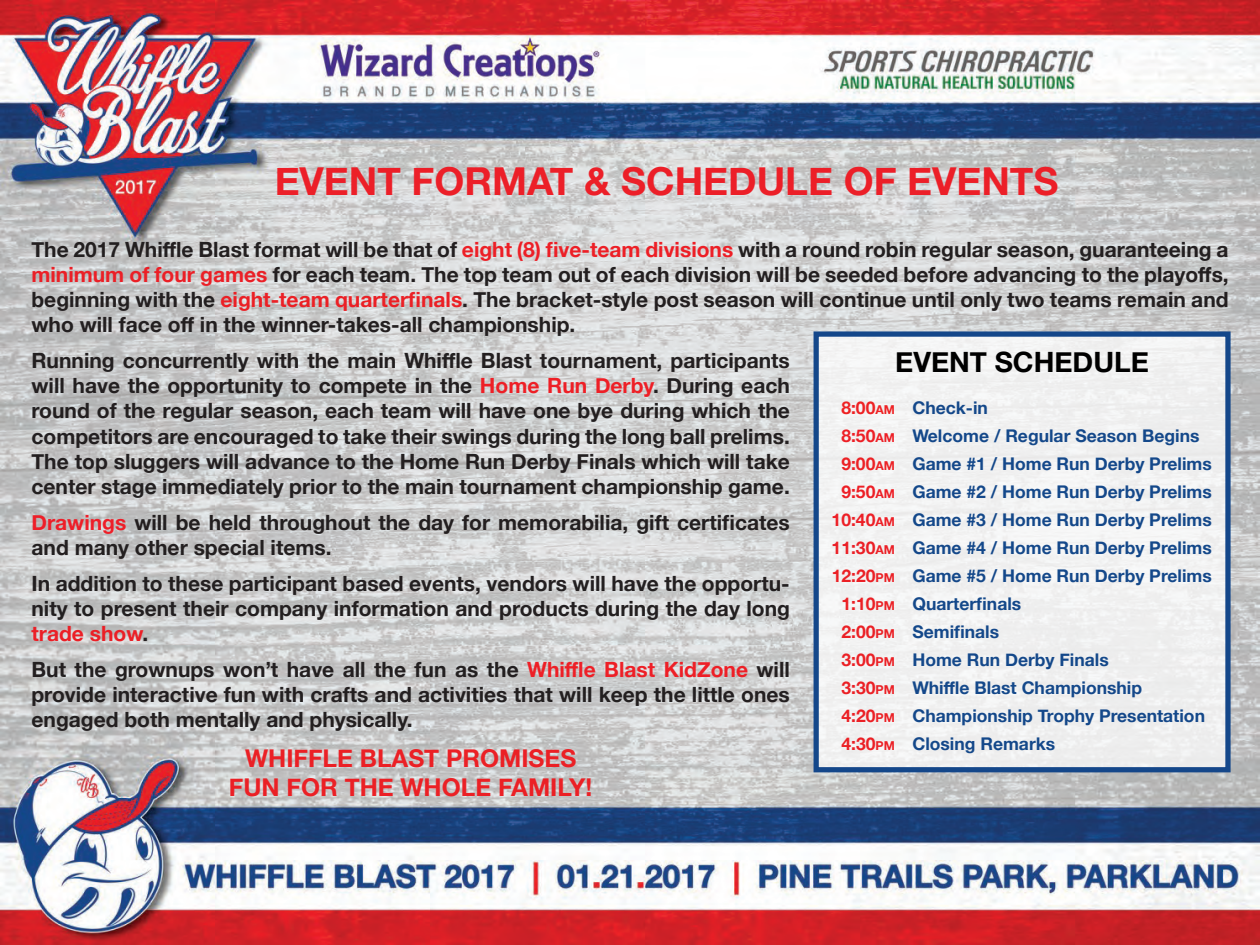
<style>
.page{position:relative;width:1260px;height:945px;background:#fff}
.page>*{position:absolute;margin:0;border:0;box-sizing:border-box;transform-origin:0 0}
.t1{font:700 38.5px "Helvetica Neue";color:#ec1f28}
.t2{font:700 28px "Helvetica Neue";color:#000}
.t3{font:700 24.5px/29.4px "Helvetica Neue";color:#eb2025;text-align:center}
.t4{font:700 21px/25.2px "Helvetica Neue";color:#231f20;text-align:justify}
.t5{font:700 17.5px "Helvetica Neue";color:#14488a}
.s1{color:#ed1f26}
.s2{color:#eb1f26}
.s3{color:#eb2025}
.s4{color:#ee1f26}
.s5{color:#ee1e28}
.s6{color:#ee2123}
.s7{font-size:12.25px;color:#ee2123}
.s8{font-size:12.25px;color:#ed1f26}
.s9{color:#ec2125}
.s10{font-size:12.25px;color:#ec2125}
.s11{font-size:12.25px;color:#eb1f26}
.s12{font-size:12.25px;color:#eb2025}
</style>
<div class="page">
<img style="left:0;top:0;width:1260px;height:945px">
<div style="left:816px;top:334px;width:412px;height:436px;background:#f1f1f1"></div>
<div style="left:814px;top:331px;width:417px;height:441px;border:5px solid #14478a"></div>
<h1 class="t1" style="left:275px;top:151px;width:785px">EVENT FORMAT &amp; SCHEDULE OF EVENTS</h1>
<p class="t4" style="left:32px;top:237px;width:1199px">The 2017 Whiffle Blast format will be that of <span class="s1">eight (8) five-team divisions</span> with a round robin regular season, guaranteeing a <span class="s2">minimum of four games</span> for each team. The top team out of each division will be seeded before advancing to the playoffs, beginning with the <span class="s3">eight-team quarterfinals</span>. The bracket-style post season will continue until only two teams remain and who will face off in the winner-takes-all championship.</p>
<p class="t4" style="left:32px;top:348px;width:760px">Running concurrently with the main Whiffle Blast tournament, participants will have the opportunity to compete in the <span class="s4">Home Run Derby</span>. During each round of the regular season, each team will have one bye during which the competitors are encouraged to take their swings during the long ball prelims.<br>The top sluggers will advance to the Home Run Derby Finals which will take center stage immediately prior to the main tournament championship game.</p>
<p class="t4" style="left:32px;top:510px;width:760px"><span class="s5">Drawings</span> will be held throughout the day for memorabilia, gift certificates and many other special items.</p>
<p class="t4" style="left:32px;top:571px;width:760px">In addition to these participant based events, vendors will have the opportu&shy;nity to present their company information and products during the day long <span class="s2">trade show</span>.</p>
<p class="t4" style="left:32px;top:657px;width:760px">But the grownups won’t have all the fun as the <span class="s4">Whiffle Blast KidZone</span> will provide interactive fun with crafts and activities that will keep the little ones engaged both mentally and physically.</p>
<p class="t3" style="left:229px;top:744px;width:365px">WHIFFLE BLAST PROMISES<br>FUN FOR THE WHOLE FAMILY!</p>
<h2 class="t2" style="left:895px;top:340px;width:255px">EVENT SCHEDULE</h2>
<p class="t5" style="left:841px;top:394px;width:148px"><span class="s6">8:00</span><span class="s7">AM</span> Check-in</p>
<p class="t5" style="left:841px;top:422px;width:360px"><span class="s1">8:50</span><span class="s8">AM</span> Welcome / Regular Season Begins</p>
<p class="t5" style="left:841px;top:450px;width:372px"><span class="s9">9:00</span><span class="s10">AM</span> Game #1 / Home Run Derby Prelims</p>
<p class="t5" style="left:841px;top:478px;width:372px"><span class="s1">9:50</span><span class="s8">AM</span> Game #2 / Home Run Derby Prelims</p>
<p class="t5" style="left:832px;top:506px;width:382px"><span class="s1">10:40</span><span class="s8">AM</span> Game #3 / Home Run Derby Prelims</p>
<p class="t5" style="left:832px;top:534px;width:382px"><span class="s2">11:30</span><span class="s11">AM</span> Game #4 / Home Run Derby Prelims</p>
<p class="t5" style="left:832px;top:562px;width:381px"><span class="s3">12:20</span><span class="s12">PM</span> Game #5 / Home Run Derby Prelims</p>
<p class="t5" style="left:842px;top:590px;width:181px"><span class="s3">1:10</span><span class="s12">PM</span> Quarterfinals</p>
<p class="t5" style="left:842px;top:618px;width:159px"><span class="s3">2:00</span><span class="s12">PM</span> Semifinals</p>
<p class="t5" style="left:842px;top:646px;width:269px"><span class="s3">3:00</span><span class="s12">PM</span> Home Run Derby Finals</p>
<p class="t5" style="left:842px;top:674px;width:302px"><span class="s3">3:30</span><span class="s12">PM</span> Whiffle Blast Championship</p>
<p class="t5" style="left:842px;top:702px;width:365px"><span class="s3">4:20</span><span class="s12">PM</span> Championship Trophy Presentation</p>
<p class="t5" style="left:842px;top:730px;width:215px"><span class="s3">4:30</span><span class="s12">PM</span> Closing Remarks</p>
</div>
